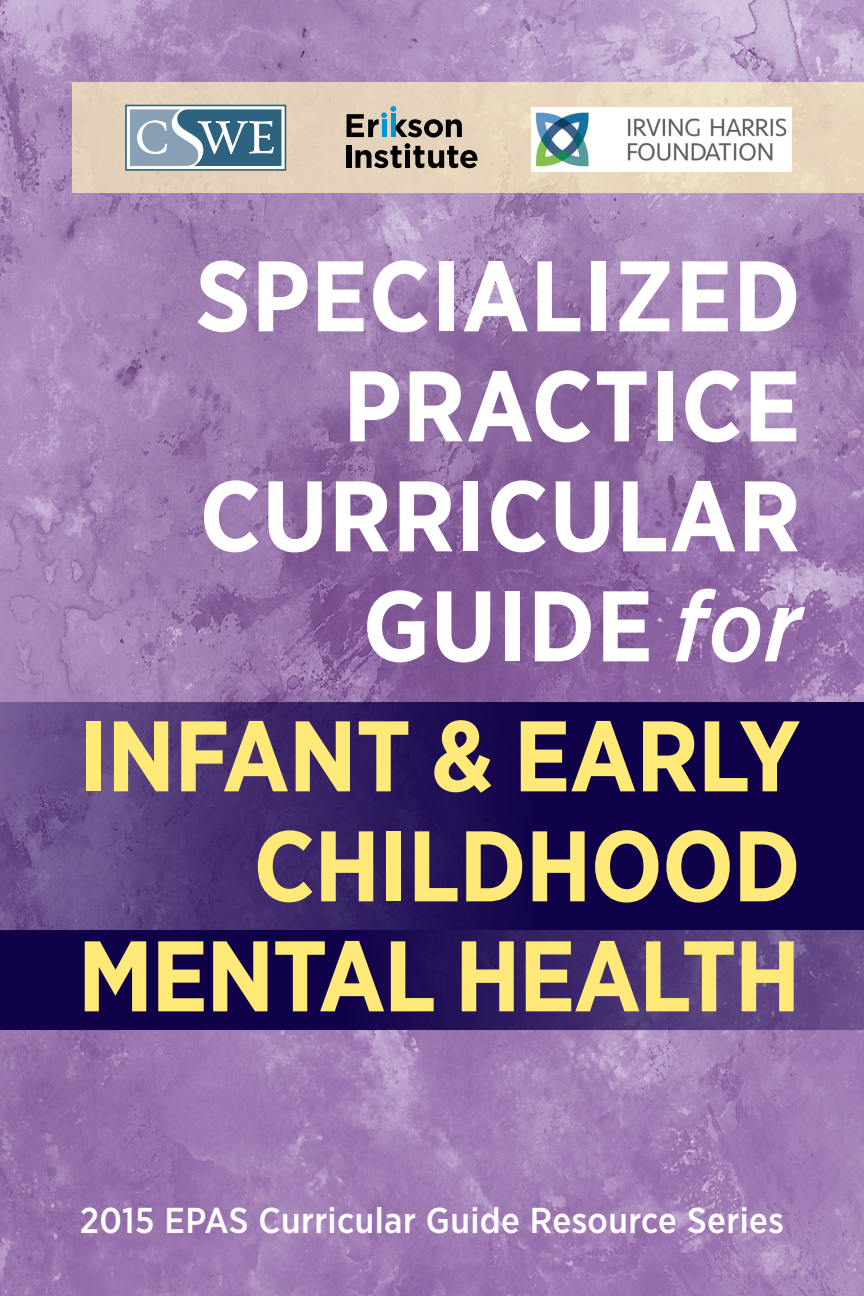
<style>
.page{position:relative;width:864px;height:1296px;background:#fff}
.page>*{position:absolute;margin:0;border:0;box-sizing:border-box;transform-origin:0 0}
.t1{font:700 100px/110px "Gotham Narrow";letter-spacing:.01em;color:#fff;text-align:right}
.t2{font:700 100px/110px "Gotham Narrow";letter-spacing:-.01em;color:#ffea79;text-align:right}
.FOOTER1{font:500 36px "Gotham Narrow";letter-spacing:.01em;color:#fff}
.s1{font-weight:500;font-style:italic}
</style>
<div class="page">
<img style="left:0;top:0;width:864px;height:1296px">
<svg style="left:0;top:930px;width:864px;height:100px;background:#2d1b5f"></svg>
<svg style="left:0;top:703px;width:864px;height:227px;background:#2f1c5f"></svg>
<div style="left:72px;top:82px;width:792px;height:111px;background:#e5d4bb"></div>
<div style="left:126px;top:105px;width:159px;height:65px;background:#fff"></div>
<div style="left:125px;top:105px;width:161px;height:66px;border:2px solid #2d637f"></div>
<svg style="left:130px;top:109px;width:151px;height:57px;background:#6e91a6"></svg>
<div style="left:347px;top:145px;width:5px;height:23px;background:#000"></div>
<svg style="left:355px;top:143px;width:122px;height:25px"></svg>
<svg style="left:347px;top:106px;width:115px;height:31px"></svg>
<img style="left:532px;top:108px;width:260px;height:63px">
<p class="t1" style="left:196px;top:240px;width:606px">SPECIALIZED<br>PRACTICE<br>CURRICULAR<br>GUIDE <span class="s1">for</span></p>
<p class="t2" style="left:78px;top:700px;width:724px">INFANT &amp; EARLY<br>CHILDHOOD<br>MENTAL HEALTH</p>
<p class="FOOTER1" style="left:80px;top:1197px;width:706px">2015 EPAS Curricular Guide Resource Series</p>
</div>
